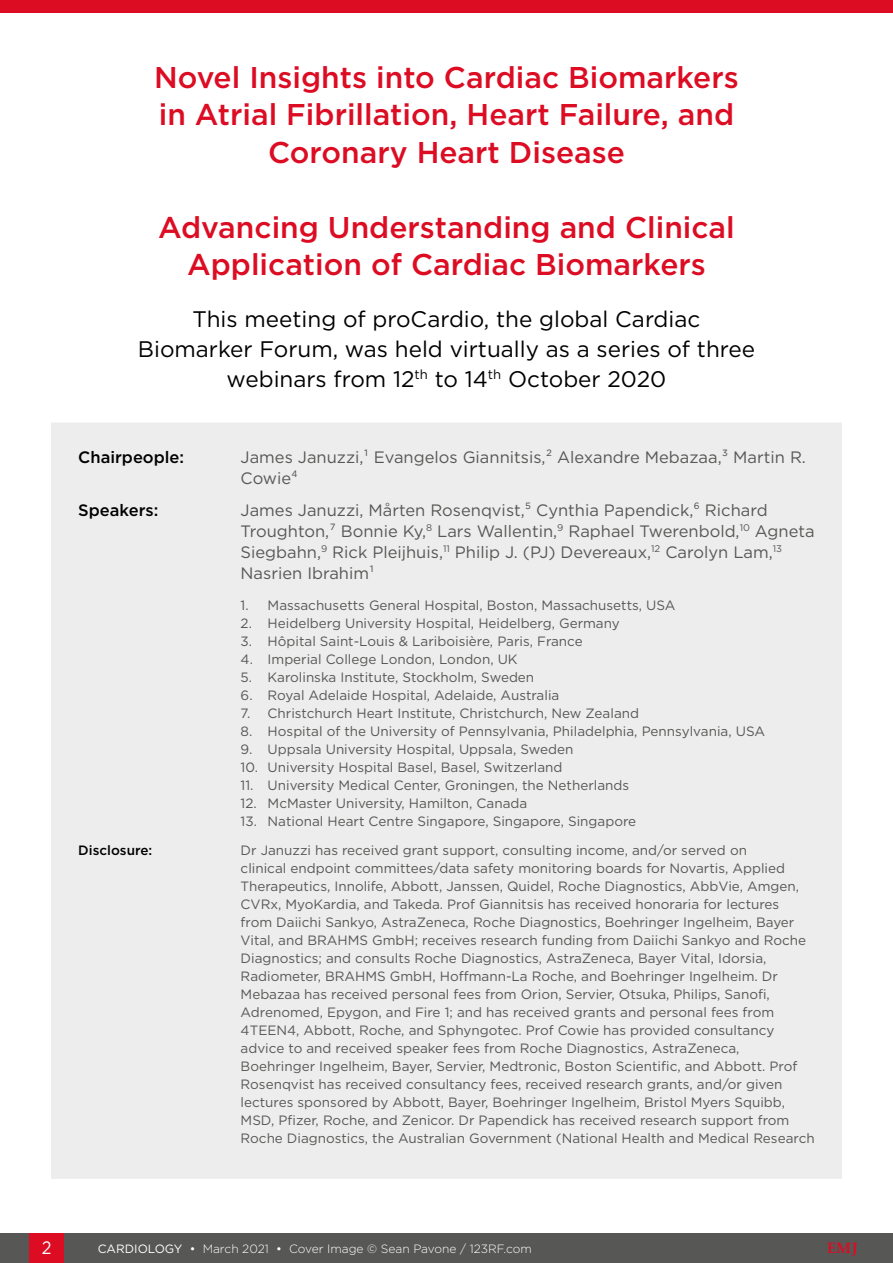
<style>
.page{position:relative;width:893px;height:1263px;background:#fff}
.page>*{position:absolute;margin:0;border:0;box-sizing:border-box;transform-origin:0 0}
.Symposium_Title{font:500 30px/37.5px "Gotham";color:#dc0c23;text-align:center}
.Symposium_Subtitle{font:22.5px/30px "Gotham";color:#000;text-align:center}
.t1{font:18px "Gotham";color:#fff;scale:.9 1}
.Symposium_Details__C{font:16.5px/21px "Gotham";color:#575756}
.Symposium_Details__C-2{font:500 16.5px "Gotham";color:#000}
.t2{font:700 15px "Palatino Linotype";color:#dc0c23}
.t3{font:13.5px/18px "Gotham";color:#575756}
.t4{font:500 13.5px "Gotham";color:#000}
.t5{font:300 12px "Gotham";color:#fff}
.s1{font-weight:400}
</style>
<div class="page">
<div style="left:0;top:0;width:893px;height:13px;background:#dc0c23"></div>
<div style="left:0;top:1233px;width:893px;height:30px;background:#575756"></div>
<div style="left:30px;top:1233px;width:34px;height:30px;background:#dc0c23"></div>
<div style="left:51px;top:423px;width:791px;height:756px;background:#ededed"></div>
<p class="Symposium_Title" style="left:154px;top:58px;width:586px">Novel Insights into Cardiac Biomarkers in Atrial Fibrillation, Heart Failure, and<br>Coronary Heart Disease</p>
<p class="Symposium_Title" style="left:158px;top:208px;width:578px">Advancing Understanding and Clinical<br>Application of Cardiac Biomarkers</p>
<p class="Symposium_Subtitle" style="left:138px;top:303px;width:619px">This meeting of proCardio, the global Cardiac<br>Biomarker Forum, was held virtually as a series of three webinars from 12<sup>th</sup> to 14<sup>th</sup> October 2020</p>
<p class="Symposium_Details__C-2" style="left:78px;top:446px;width:107px">Chairpeople:</p>
<p class="Symposium_Details__C" style="left:241px;top:446px;width:567px">James Januzzi,¹ Evangelos Giannitsis,² Alexandre Mebazaa,³ Martin R.<br>Cowie⁴</p>
<p class="Symposium_Details__C-2" style="left:78px;top:499px;width:82px">Speakers:</p>
<p class="Symposium_Details__C" style="left:241px;top:499px;width:576px">James Januzzi, Mårten Rosenqvist,⁵ Cynthia Papendick,⁶ Richard Troughton,⁷ Bonnie Ky,<sup>8</sup> Lars Wallentin,<sup>9</sup> Raphael Twerenbold,<sup>10</sup> Agneta Siegbahn,<sup>9</sup> Rick Pleijhuis,<sup>11</sup> Philip J. (PJ) Devereaux,<sup>12</sup> Carolyn Lam,<sup>13<br></sup>Nasrien Ibrahim¹</p>
<p class="t3" style="left:241px;top:596px;width:436px">1. Massachusetts General Hospital, Boston, Massachusetts, USA</p>
<p class="t3" style="left:241px;top:614px;width:381px">2. Heidelberg University Hospital, Heidelberg, Germany</p>
<p class="t3" style="left:241px;top:632px;width:344px">3. Hôpital Saint-Louis &amp; Lariboisière, Paris, France</p>
<p class="t3" style="left:241px;top:650px;width:279px">4. Imperial College London, London, UK</p>
<p class="t3" style="left:241px;top:668px;width:295px">5. Karolinska Institute, Stockholm, Sweden</p>
<p class="t3" style="left:241px;top:686px;width:320px">6. Royal Adelaide Hospital, Adelaide, Australia</p>
<p class="t3" style="left:241px;top:704px;width:400px">7. Christchurch Heart Institute, Christchurch, New Zealand</p>
<p class="t3" style="left:241px;top:722px;width:526px">8. Hospital of the University of Pennsylvania, Philadelphia, Pennsylvania, USA</p>
<p class="t3" style="left:241px;top:740px;width:334px">9. Uppsala University Hospital, Uppsala, Sweden</p>
<p class="t3" style="left:241px;top:758px;width:323px">10. University Hospital Basel, Basel, Switzerland</p>
<p class="t3" style="left:241px;top:776px;width:390px">11. University Medical Center, Groningen, the Netherlands</p>
<p class="t3" style="left:241px;top:794px;width:288px">12. McMaster University, Hamilton, Canada</p>
<p class="t3" style="left:241px;top:812px;width:397px">13. National Heart Centre Singapore, Singapore, Singapore</p>
<p class="t4" style="left:78px;top:842px;width:76px">Disclosure:</p>
<p class="t3" style="left:241px;top:841px;width:576px">Dr Januzzi has received grant support, consulting income, and/or served on<br>clinical endpoint committees/data safety monitoring boards for Novartis, Applied Therapeutics, Innolife, Abbott, Janssen, Quidel, Roche Diagnostics, AbbVie, Amgen, CVRx, MyoKardia, and Takeda. Prof Giannitsis has received honoraria for lectures<br>from Daiichi Sankyo, AstraZeneca, Roche Diagnostics, Boehringer Ingelheim, Bayer Vital, and BRAHMS GmbH; receives research funding from Daiichi Sankyo and Roche Diagnostics; and consults Roche Diagnostics, AstraZeneca, Bayer Vital, Idorsia, Radiometer, BRAHMS GmbH, Hoffmann-La Roche, and Boehringer Ingelheim. Dr Mebazaa has received personal fees from Orion, Servier, Otsuka, Philips, Sanofi, Adrenomed, Epygon, and Fire 1; and has received grants and personal fees from 4TEEN4, Abbott, Roche, and Sphyngotec. Prof Cowie has provided consultancy advice to and received speaker fees from Roche Diagnostics, AstraZeneca, Boehringer Ingelheim, Bayer, Servier, Medtronic, Boston Scientific, and Abbott. Prof Rosenqvist has received consultancy fees, received research grants, and/or given lectures sponsored by Abbott, Bayer, Boehringer Ingelheim, Bristol Myers Squibb, MSD, Pfizer, Roche, and Zenicor. Dr Papendick has received research support from Roche Diagnostics, the Australian Government (National Health and Medical Research</p>
<p class="t1" style="left:42px;top:1236px;width:12px">2</p>
<p class="t5" style="left:98px;top:1241px;width:435px"><span class="s1">CARDIOLOGY •</span> March 2021 <span class="s1">•</span> Cover Image © Sean Pavone / 123RF.com</p>
<p class="t2" style="left:827px;top:1238px;width:32px">EMJ</p>
</div>
